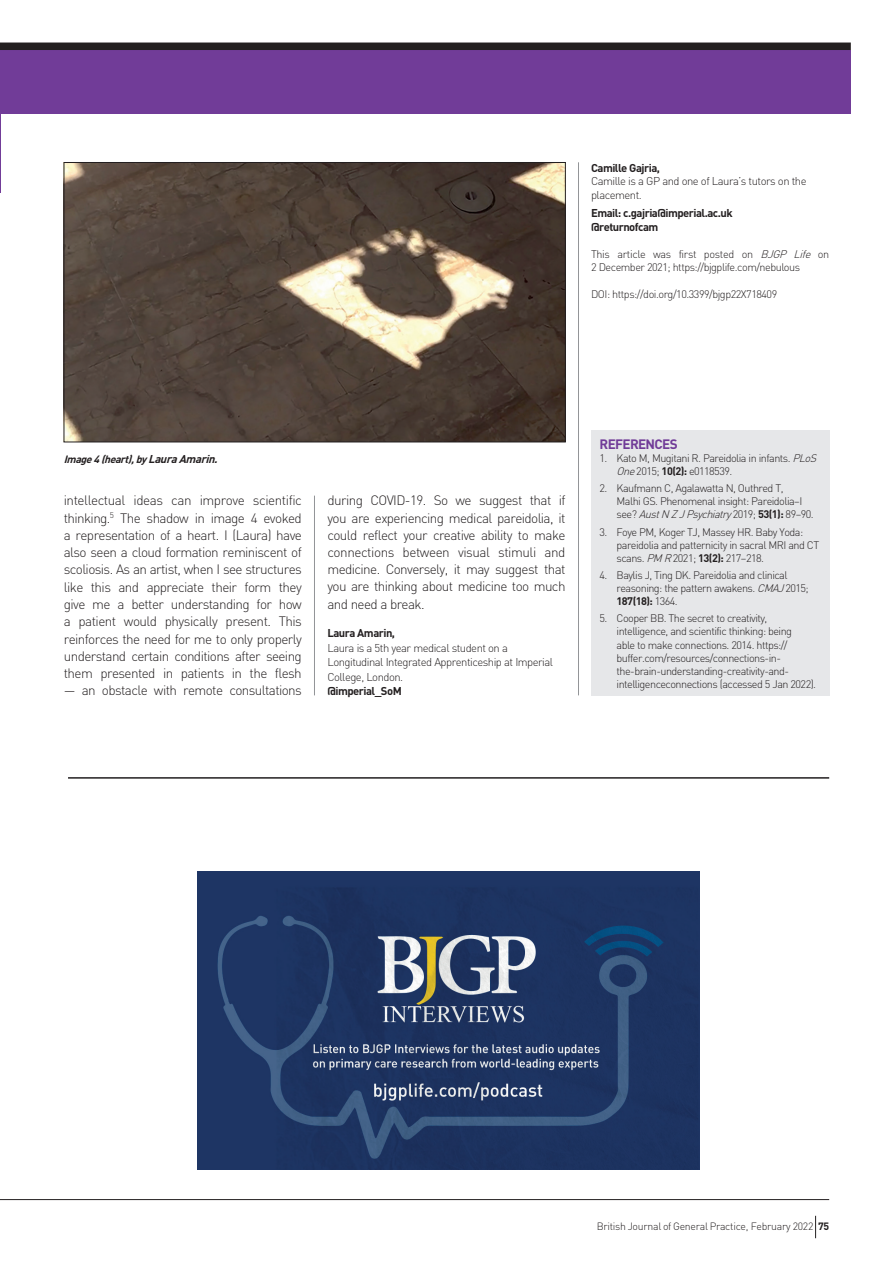
<style>
.page{position:relative;width:893px;height:1263px;background:#fff}
.page>*{position:absolute;margin:0;border:0;box-sizing:border-box;transform-origin:0 0}
.t1{font:300 13.5px/17.2px "DIN";letter-spacing:-.045em;color:#231f20;text-align:justify}
.t2{font:700 13.5px "DIN";letter-spacing:-.05em;color:#713c98}
.t3{font:300 11.25px/14.5px "DIN";letter-spacing:-.045em;color:#231f20}
.t4{font:700 11.25px/13.8px "DIN";letter-spacing:-.045em;color:#231f20}
.t5{font:300 10.8px/13px "DIN";letter-spacing:-.05em;color:#231f20}
.t6{font:300 10.5px "DIN";letter-spacing:-.025em;color:#231f20}
.t7{font:italic 700 10.5px "DIN";color:#231f20}
.s1{font-style:italic}
.s2{font-size:11.25px}
.s3{font-weight:700}
</style>
<div class="page">
<hr style="left:314px;top:496px;width:1px;height:199px;background:#939598">
<div style="left:0;top:50px;width:851px;height:63px;background:#713c98"></div>
<div style="left:0;top:43px;width:851px;height:7px;background:#231f20"></div>
<div style="left:591px;top:430px;width:238px;height:265px;background:#e6e7e9"></div>
<hr style="left:68px;top:777px;width:761px;height:2px;background:#231f20">
<img style="left:66px;top:164px;width:498px;height:276px">
<div style="left:64px;top:162px;width:502px;height:280px;border:1px solid #231f20"></div>
<hr style="left:0;top:1199px;width:829px;height:1px;background:#231f20">
<svg style="left:815px;top:1216px;width:1px;height:22px"></svg>
<hr style="left:578px;top:162px;width:1px;height:533px;background:#939598">
<img style="left:198px;top:872px;width:502px;height:297px">
<p class="t4" style="left:591px;top:160px;width:70px">Camille Gajria,</p>
<p class="t3" style="left:591px;top:174px;width:217px;line-height:13.8px">Camille is a GP and one of Laura’s tutors on the placement.</p>
<p class="t4" style="left:591px;top:206px;width:143px">Email: c.gajria@imperial.ac.uk @returnofcam</p>
<p class="t5" style="left:591px;top:247px;width:240px">This article was first posted on <span class="s1">BJGP Life</span> on<br>2 December 2021; https://bjgplife.com/nebulous</p>
<p class="t5" style="left:591px;top:287px;width:188px">DOI: https://doi.org/10.3399/bjgp22X718409</p>
<p class="t7" style="left:64px;top:452px;width:159px">Image4(heart),by <span class="s2">LauraAmarin.</span></p>
<p class="t1" style="left:64px;top:492px;width:240px">intellectual ideas can improve scientific thinking.<sup>5</sup> The shadow in image 4 evoked a representation of a heart. I (Laura) have also seen a cloud formation reminiscent of scoliosis. As an artist, when I see structures like this and appreciate their form they give me a better understanding for how a patient would physically present. This reinforces the need for me to only properly understand certain conditions after seeing them presented in patients in the flesh</p>
<p class="t1" style="left:64px;top:682px;width:240px">— an obstacle with remote consultations</p>
<p class="t1" style="left:327px;top:492px;width:240px">during COVID-19. So we suggest that if you are experiencing medical pareidolia, it could reflect your creative ability to make connections between visual stimuli and medicine. Conversely, it may suggest that you are thinking about medicine too much and need a break.</p>
<p class="t4" style="left:327px;top:626px;width:69px">Laura Amarin,</p>
<p class="t3" style="left:327px;top:640px;width:227px">Laura is a 5th year medical student on a<br>Longitudinal Integrated Apprenticeship at Imperial<br>College, London.</p>
<p class="t4" style="left:327px;top:684px;width:76px">@imperial_SoM</p>
<p class="t2" style="left:600px;top:435px;width:80px">REFERENCES</p>
<p class="t5" style="left:617px;top:451px;width:205px;text-indent:-17px">1. Kato M, Mugitani R. Pareidolia in infants. <span class="s1">PLoS<br>One</span>2015; <span class="s3">10(2):</span> e0118539.</p>
<p class="t5" style="left:617px;top:482px;width:199px;text-indent:-17px">2. Kaufmann C, Agalawatta N, Outhred T,<br>Malhi GS. Phenomenal insight: Pareidolia–I see? <span class="s1">AustNZJPsychiatry</span>2019; <span class="s3">53(1):</span> 89–90.</p>
<p class="t5" style="left:617px;top:525px;width:204px;text-indent:-17px">3. Foye PM, Koger TJ, Massey HR. Baby Yoda: pareidolia and patternicity in sacral MRI and CT scans. <span class="s1">PM R</span>2021; <span class="s3">13(2):</span> 217–218.</p>
<p class="t5" style="left:617px;top:568px;width:194px;text-indent:-17px">4. Baylis J, Ting DK. Pareidolia and clinical reasoning: the pattern awakens. <span class="s1">CMAJ</span>2015;<br><span class="s3">187(18):</span> 1364.</p>
<p class="t5" style="left:617px;top:612px;width:201px;text-indent:-17px">5. Cooper BB. The secret to creativity, intelligence, and scientific thinking: being<br>able to make connections. 2014. https:// buffer.com/resources/connections-in&shy;the-brain-understanding-creativity-and&shy;intelligenceconnections (accessed 5 Jan 2022).</p>
<p class="t6" style="left:597px;top:1219px;width:234px">British Journal of General Practice, February 2022 <span class="s3">75</span></p>
</div>
